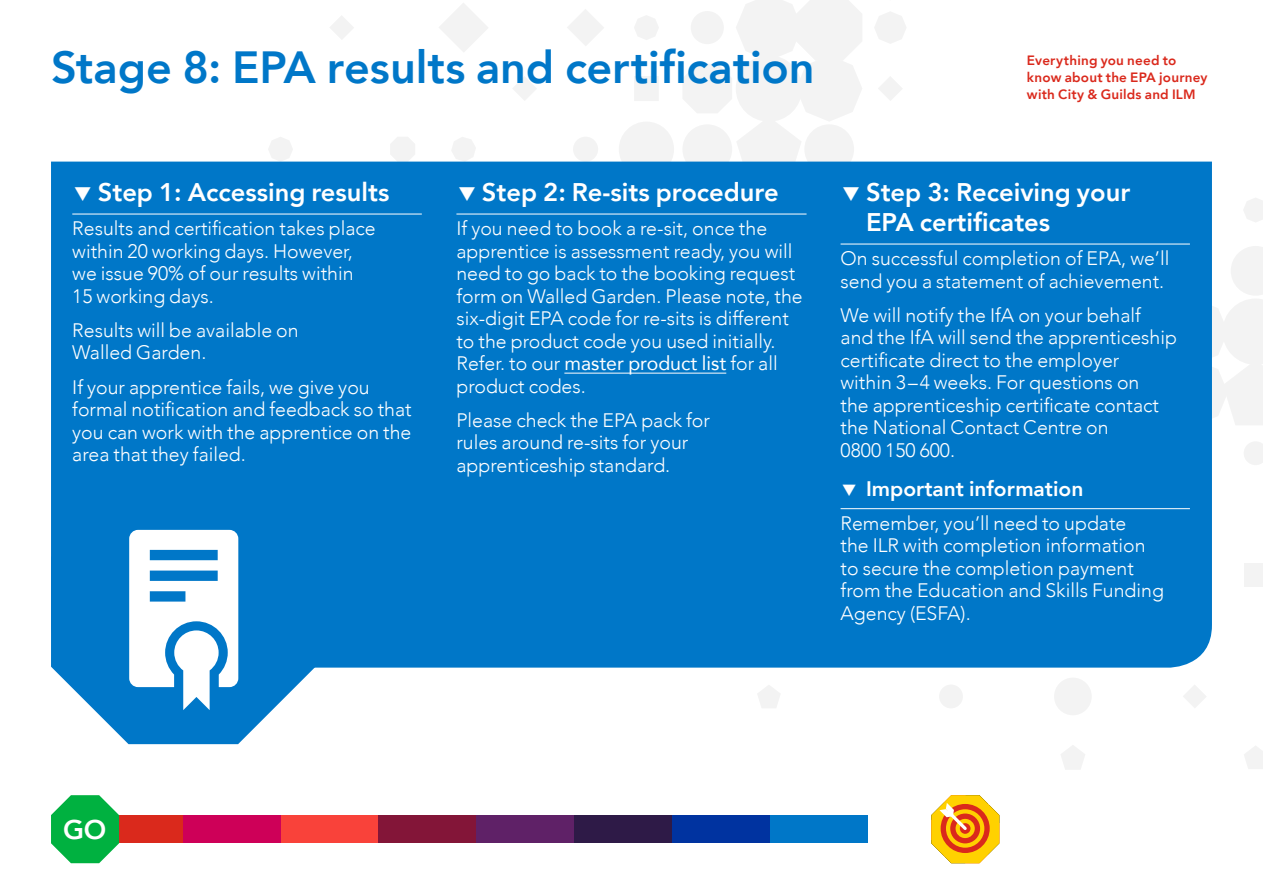
<style>
.page{position:relative;width:1263px;height:893px;background:#fff}
.page>*{position:absolute;margin:0;border:0;box-sizing:border-box;transform-origin:0 0}
.t1{font:800 45px "Avenir";color:#0077c8}
.t2{font:800 27px "Avenir";color:#fff}
.t3{font:800 25.5px/30px "Avenir";color:#fff}
.t4{font:800 21px "Avenir";color:#fff}
.t5{font:300 19.5px/22.5px "Avenir";color:#fff}
.t6{font:800 13.5px/17.2px "Avenir";letter-spacing:.015em;color:#da291c}
.s1{font-weight:400}
</style>
<div class="page">
<svg style="left:439px;top:3px;width:49px;height:49px"></svg>
<div style="left:619px;top:122px;width:55px;height:55px;background:#f3f3f3;border-radius:50%"></div>
<svg style="left:330px;top:16px;width:24px;height:23px"></svg>
<svg style="left:390px;top:137px;width:25px;height:25px"></svg>
<div style="left:634px;top:76px;width:25px;height:25px;background:#f3f3f3"></div>
<svg style="left:451px;top:137px;width:25px;height:25px"></svg>
<svg style="left:1244px;top:746px;width:19px;height:23px"></svg>
<svg style="left:758px;top:685px;width:22px;height:23px"></svg>
<svg style="left:513px;top:77px;width:23px;height:23px"></svg>
<svg style="left:268px;top:137px;width:25px;height:25px"></svg>
<div style="left:939px;top:684px;width:24px;height:24px;background:#f3f3f3;border-radius:50%"></div>
<div style="left:1054px;top:677px;width:38px;height:38px;background:#f3f3f3;border-radius:50%"></div>
<svg style="left:634px;top:16px;width:25px;height:24px"></svg>
<svg style="left:567px;top:9px;width:37px;height:37px"></svg>
<div style="left:573px;top:137px;width:25px;height:25px;background:#f3f3f3;border-radius:50%"></div>
<svg style="left:1183px;top:685px;width:23px;height:23px"></svg>
<svg style="left:1061px;top:745px;width:24px;height:24px"></svg>
<svg style="left:682px;top:0;width:581px;height:465px"></svg>
<div style="left:1244px;top:563px;width:19px;height:24px;background:#f3f3f3"></div>
<div style="left:913px;top:0;width:350px;height:176px;background:#fff"></div>
<div style="left:85px;top:815px;width:98px;height:28px;background:#da291c"></div>
<div style="left:183px;top:815px;width:98px;height:28px;background:#ce0058"></div>
<div style="left:281px;top:815px;width:97px;height:28px;background:#f9423a"></div>
<div style="left:378px;top:815px;width:98px;height:28px;background:#831538"></div>
<div style="left:476px;top:815px;width:98px;height:28px;background:#5f2167"></div>
<div style="left:574px;top:815px;width:98px;height:28px;background:#2e1a47"></div>
<div style="left:672px;top:815px;width:98px;height:28px;background:#0033a0"></div>
<div style="left:770px;top:815px;width:97px;height:28px;background:#0077c8"></div>
<svg style="left:52px;top:668px;width:262px;height:76px;fill:#0077c8"></svg>
<div style="left:51px;top:162px;width:1161px;height:506px;background:#0077c8"></div>
<hr style="left:72px;top:214px;width:350px;height:1px;background:#fff">
<hr style="left:456px;top:214px;width:350px;height:1px;background:#fff">
<hr style="left:564px;top:373px;width:162px;height:1px;background:#fff">
<hr style="left:840px;top:244px;width:350px;height:1px;background:#fff">
<hr style="left:840px;top:508px;width:350px;height:1px;background:#fff">
<svg style="left:129px;top:530px;width:109px;height:180px"></svg>
<svg style="left:51px;top:795px;width:68px;height:68px"></svg>
<svg style="left:931px;top:795px;width:68px;height:68px"></svg>
<h1 class="t1" style="left:51px;top:32px;width:765px">Stage 8: EPA results and certification</h1>
<p class="t6" style="left:1027px;top:51px;width:182px">Everything you need to know about the EPA journey with City &amp; Guilds and ILM</p>
<h3 class="t3" style="left:72px;top:177px;width:319px">▼Step 1: Accessing results</h3>
<p class="t5" style="left:72px;top:217px;width:305px">Results and certification takes place within 20 working days. However, we issue 90% of our results within<br>15 working days.</p>
<p class="t5" style="left:72px;top:319px;width:228px">Results will be available on<br>Walled Garden.</p>
<p class="t5" style="left:72px;top:376px;width:341px">If your apprentice fails, we give you formal notification and feedback so that you can work with the apprentice on the area that they failed.</p>
<h3 class="t3" style="left:456px;top:177px;width:324px">▼Step 2: Re-sits procedure</h3>
<p class="t5" style="left:456px;top:217px;width:348px">If you need to book a re-sit, once the apprentice is assessment ready, you will need to go back to the booking request form on Walled Garden. Please note, the six-digit EPA code for re-sits is different to the product code you used initially.<br>Refer. to our <span class="s1">master product list</span> for all product codes.</p>
<p class="t5" style="left:456px;top:409px;width:255px">Please check the EPA pack for rules around re-sits for your apprenticeship standard.</p>
<h3 class="t3" style="left:866px;top:177px;width:266px;text-indent:-26px">▼Step 3: Receiving your<br>EPA certificates</h3>
<p class="t5" style="left:840px;top:247px;width:330px">On successful completion of EPA, we’ll send you a statement of achievement.</p>
<p class="t5" style="left:840px;top:304px;width:338px">We will notify the IfA on your behalf and the IfA will send the apprenticeship certificate direct to the employer<br>within 3–4 weeks. For questions on<br>the apprenticeship certificate contact the National Contact Centre on<br>0800 150 600.</p>
<p class="t4" style="left:840px;top:472px;width:244px">▼ Important information</p>
<p class="t5" style="left:840px;top:512px;width:325px">Remember, you’ll need to update<br>the ILR with completion information to secure the completion payment from the Education and Skills Funding<br>Agency (ESFA).</p>
<h2 class="t2" style="left:63px;top:808px;width:45px">GO</h2>
</div>
